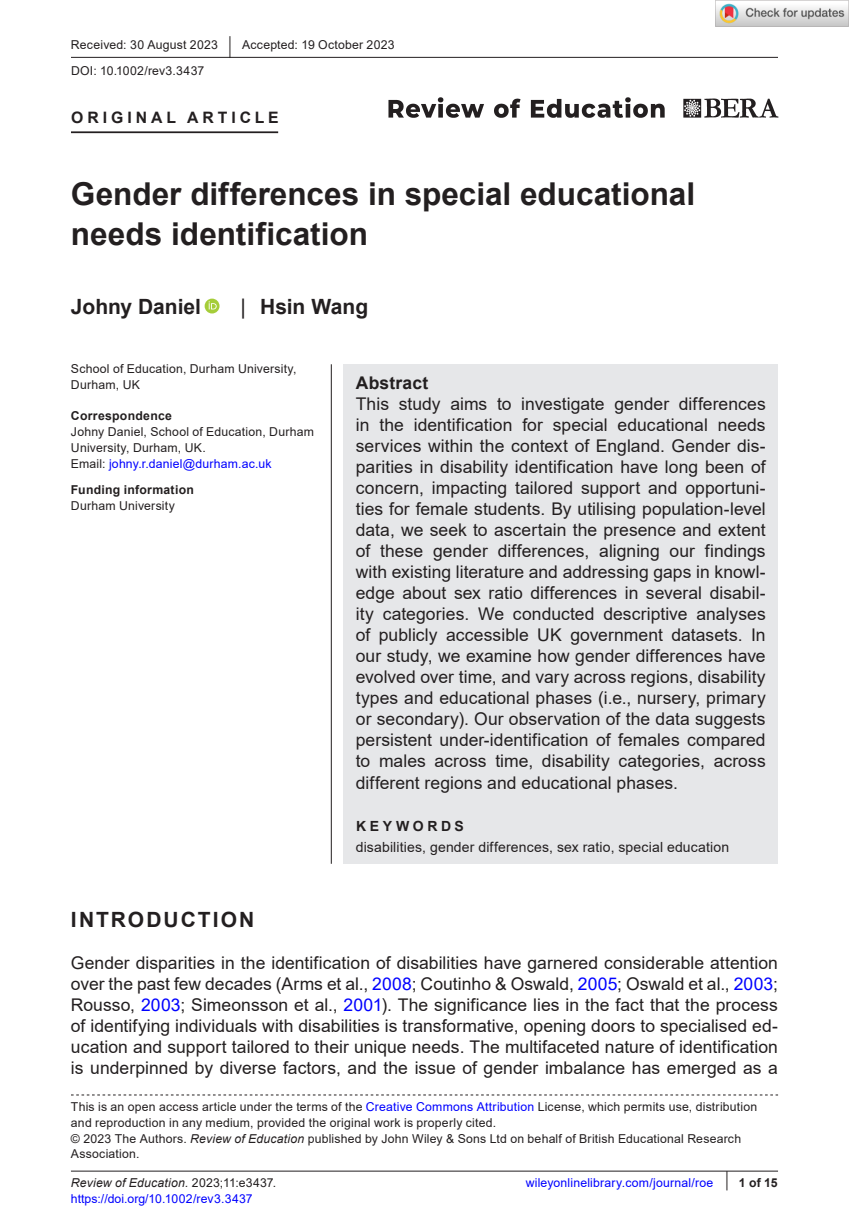
<style>
.page{position:relative;width:849px;height:1221px;background:#fff}
.page>*{position:absolute;margin:0;border:0;box-sizing:border-box;transform-origin:0 0}
.t1{font:700 31.5px/40.2px "Arial";color:#231f20}
.t2{font:700 21px "Arial";color:#231f20}
.t3{font:700 21px "Arial";letter-spacing:.095em;color:#231f20}
.t4{font:17.5px/21px "Arial";letter-spacing:.005em;color:#231f20;text-align:justify}
.t5{font:700 17.5px "Arial";letter-spacing:.01em;color:#231f20}
.t6{font:700 15.75px "Arial";letter-spacing:.25em;color:#231f20}
.t7{font:14px "Arial";letter-spacing:.01em;color:#231f20}
.t8{font:700 14px "Arial";letter-spacing:.255em;color:#231f20}
.t9{font:12.25px/15.8px "Arial";letter-spacing:.015em;color:#231f20}
.t10{font:12.25px "Arial";letter-spacing:.015em;color:#00f}
.t11{font:700 12.25px "Arial";letter-spacing:.02em;color:#231f20}
.t12{font:italic 12.25px "Arial";letter-spacing:.015em;color:#231f20}
.s1{font-size:22.93px}
.s2{font-weight:400}
.s3{color:#00f}
.s4{font-style:italic}
.s5{font-style:normal}
.s6{font-weight:400;font-size:20.3px}
</style>
<div class="page">
<hr style="left:71px;top:1170px;width:706px;height:1px;background:#231f20">
<img style="left:388px;top:97px;width:389px;height:20px">
<hr style="left:71px;top:131px;width:207px;height:2px;background:#231f20">
<svg style="left:204px;top:298px;width:15px;height:15px"></svg>
<svg style="left:208px;top:301px;width:9px;height:8px"></svg>
<hr style="left:71px;top:57px;width:706px;height:1px;background:#231f20">
<svg style="left:71px;top:1094px;width:706px;height:1px"></svg>
<div style="left:343px;top:364px;width:434px;height:499px;background:#e6e7e9"></div>
<hr style="left:331px;top:364px;width:1px;height:499px;background:#231f20">
<img style="left:715px;top:0;width:133px;height:26px">
<p class="t9" style="left:71px;top:31px;width:325px;line-height:26.2px">Received: 30 August 2023 <span class="s1">|</span> Accepted: 19 October 2023<br>DOI: 10.1002/rev3.3437</p>
<p class="t6" style="left:71px;top:106px;width:209px">ORIGINAL ARTICLE</p>
<h1 class="t1" style="left:71px;top:174px;width:625px">Gender differences in special educational needs identification</h1>
<p class="t2" style="left:71px;top:291px;width:132px">Johny Daniel</p>
<p class="t2" style="left:240px;top:291px;width:129px"><span class="s2">|</span> Hsin Wang</p>
<p class="t9" style="left:71px;top:361px;width:227px">School of Education, Durham University,<br>Durham, UK</p>
<p class="t11" style="left:71px;top:407px;width:102px">Correspondence</p>
<p class="t9" style="left:71px;top:424px;width:244px">Johny Daniel, School of Education, Durham<br>University, Durham, UK.<br>Email: <span class="s3">johny.r.daniel@durham.ac.uk</span></p>
<p class="t11" style="left:71px;top:481px;width:124px">Funding information</p>
<p class="t9" style="left:71px;top:497px;width:105px">Durham University</p>
<p class="t5" style="left:356px;top:371px;width:74px">Abstract</p>
<p class="t4" style="left:356px;top:393px;width:411px">This study aims to investigate gender differences in the identification for special educational needs services within the context of England. Gender dis&shy;parities in disability identification have long been of concern, impacting tailored support and opportuni&shy;ties for female students. By utilising population-level data, we seek to ascertain the presence and extent of these gender differences, aligning our findings with existing literature and addressing gaps in knowl&shy;edge about sex ratio differences in several disabil&shy;ity categories. We conducted descriptive analyses of publicly accessible UK government datasets. In our study, we examine how gender differences have evolved over time, and vary across regions, disability types and educational phases (i.e., nursery, primary or secondary). Our observation of the data suggests persistent under-identification of females compared to males across time, disability categories, across different regions and educational phases.</p>
<p class="t8" style="left:356px;top:815px;width:109px">KEYWORDS</p>
<p class="t7" style="left:356px;top:837px;width:375px">disabilities, gender differences, sex ratio, special education</p>
<p class="t3" style="left:71px;top:905px;width:185px">INTRODUCTION</p>
<p class="t4" style="left:71px;top:952px;width:708px">Gender disparities in the identification of disabilities have garnered considerable attention over the past few decades (Arms et al., <span class="s3">2008</span>; Coutinho &amp; Oswald, <span class="s3">2005</span>; Oswald et al., <span class="s3">2003</span>; Rousso, <span class="s3">2003</span>; Simeonsson et al., <span class="s3">2001</span>). The significance lies in the fact that the process of identifying individuals with disabilities is transformative, opening doors to specialised ed&shy;ucation and support tailored to their unique needs. The multifaceted nature of identification is underpinned by diverse factors, and the issue of gender imbalance has emerged as a</p>
<p class="t9" style="left:71px;top:1098px;width:687px">This is an open access article under the terms of the <span class="s3">Creative Commons Attribution</span> License, which permits use, distribution and reproduction in any medium, provided the original work is properly cited.<br>© 2023 The Authors. <span class="s4">Review of Education</span> published by John Wiley &amp; Sons Ltd on behalf of British Educational Research Association.</p>
<p class="t12" style="left:71px;top:1174px;width:207px">Review of Education. <span class="s5">2023;11:e3437.</span></p>
<p class="t11" style="left:725px;top:1174px;width:54px"><span class="s6">|</span> 1 of 15</p>
<p class="t10" style="left:71px;top:1189px;width:183px">https://doi.org/10.1002/rev3.3437</p>
<p class="t10" style="left:525px;top:1174px;width:189px">wileyonlinelibrary.com/journal/roe</p>
</div>
